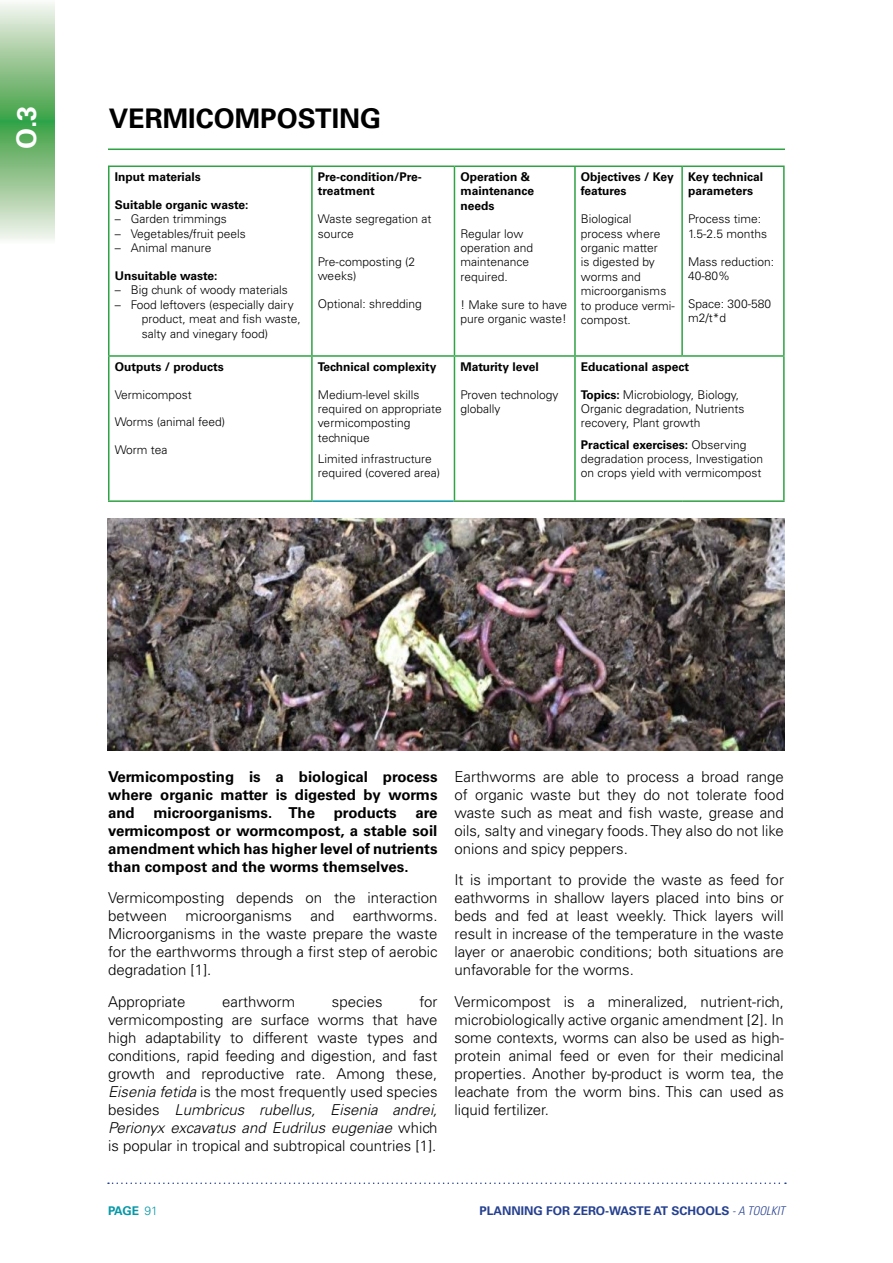
<style>
.page{position:relative;width:893px;height:1263px;background:#fff}
.page>*{position:absolute;margin:0;border:0;box-sizing:border-box;transform-origin:0 0}
.t1{font:700 27px "Univers LT Std";color:#000}
.t2{font:700 27px "Univers LT Std";color:#fff}
.t3{font:300 15px/18px "Univers LT Std";color:#000;text-align:justify}
.t4{font:700 15px/18px "Univers LT Std";color:#000;text-align:justify}
.t5{font:300 12px/14.4px "Univers LT Std";color:#000}
.t6{font:700 12px/14.4px "Univers LT Std";color:#000}
.t7{font:700 12px "Univers LT Std";color:#25408f}
.t8{font:700 12px "Univers LT Std";color:#0698a7}
.s1{font-weight:700}
.s2{font-style:italic}
.s3{font-weight:300}
.s4{font-weight:300;font-style:italic;font-stretch:condensed}
</style>
<div class="page">
<svg style="left:108px;top:1182px;width:678px;height:2px"></svg>
<svg style="left:1px;top:3px;width:54px;height:237px;background:#99c897"></svg>
<hr style="left:313px;top:500px;width:141px;height:2px;background:#0698a7">
<hr style="left:312px;top:165px;width:142px;height:2px;background:#2da343">
<hr style="left:682px;top:165px;width:103px;height:2px;background:#2da343">
<hr style="left:783px;top:167px;width:2px;height:188px;background:#2da343">
<hr style="left:108px;top:355px;width:204px;height:2px;background:#2da343">
<hr style="left:312px;top:355px;width:142px;height:2px;background:#2da343">
<hr style="left:454px;top:355px;width:121px;height:2px;background:#2da343">
<hr style="left:575px;top:355px;width:107px;height:2px;background:#2da343">
<hr style="left:682px;top:355px;width:103px;height:2px;background:#2da343">
<hr style="left:108px;top:165px;width:204px;height:2px;background:#2da343">
<hr style="left:108px;top:167px;width:2px;height:188px;background:#2da343">
<hr style="left:311px;top:167px;width:2px;height:188px;background:#2da343">
<hr style="left:108px;top:357px;width:2px;height:143px;background:#2da343">
<hr style="left:311px;top:357px;width:2px;height:143px;background:#2da343">
<hr style="left:108px;top:500px;width:205px;height:2px;background:#2da343">
<hr style="left:454px;top:165px;width:121px;height:2px;background:#2da343">
<hr style="left:454px;top:167px;width:1px;height:188px;background:#2da343">
<hr style="left:454px;top:357px;width:1px;height:143px;background:#2da343">
<hr style="left:454px;top:500px;width:121px;height:2px;background:#2da343">
<hr style="left:575px;top:165px;width:107px;height:2px;background:#2da343">
<hr style="left:574px;top:167px;width:2px;height:188px;background:#2da343">
<hr style="left:681px;top:167px;width:2px;height:188px;background:#2da343">
<hr style="left:574px;top:357px;width:2px;height:143px;background:#2da343">
<hr style="left:783px;top:357px;width:2px;height:143px;background:#2da343">
<hr style="left:575px;top:500px;width:107px;height:2px;background:#2da343">
<hr style="left:682px;top:500px;width:103px;height:2px;background:#2da343">
<img style="left:107px;top:518px;width:678px;height:233px">
<hr style="left:108px;top:148px;width:677px;height:2px;background:#2da343">
<h1 class="t2" style="left:11px;top:149px;width:44px;rotate:-90deg">O.3</h1>
<h1 class="t1" style="left:109px;top:102px;width:274px">VERMICOMPOSTING</h1>
<p class="t6" style="left:115px;top:170px;width:87px">Input materials</p>
<p class="t6" style="left:115px;top:198px;width:135px">Suitable organic waste:</p>
<p class="t5" style="left:115px;top:212px;width:114px">– Garden trimmings</p>
<p class="t5" style="left:115px;top:226px;width:133px">– Vegetables/fruit peels</p>
<p class="t5" style="left:115px;top:241px;width:98px">– Animal manure</p>
<p class="t6" style="left:115px;top:269px;width:104px">Unsuitable waste:</p>
<p class="t5" style="left:115px;top:283px;width:175px">– Big chunk of woody materials</p>
<p class="t5" style="left:142px;top:297px;width:161px;text-indent:-27px">– Food leftovers (especially dairy product, meat and fish waste, salty and vinegary food)</p>
<p class="t6" style="left:115px;top:359px;width:111px">Outputs / products</p>
<p class="t5" style="left:115px;top:387px;width:79px">Vermicompost</p>
<p class="t5" style="left:115px;top:415px;width:112px">Worms (animal feed)</p>
<p class="t5" style="left:115px;top:443px;width:54px">Worm tea</p>
<p class="t6" style="left:318px;top:170px;width:105px">Pre-condition/Pre&shy;treatment</p>
<p class="t5" style="left:318px;top:212px;width:115px">Waste segregation at source</p>
<p class="t5" style="left:318px;top:254px;width:99px">Pre-composting (2 weeks)</p>
<p class="t5" style="left:318px;top:296px;width:106px">Optional: shredding</p>
<p class="t6" style="left:318px;top:359px;width:120px">Technical complexity</p>
<p class="t5" style="left:318px;top:387px;width:126px">Medium-level skills required on appropriate vermicomposting technique</p>
<p class="t5" style="left:318px;top:451px;width:124px">Limited infrastructure required (covered area)</p>
<p class="t6" style="left:460px;top:170px;width:75px">Operation &amp; maintenance needs</p>
<p class="t5" style="left:460px;top:226px;width:74px">Regular low operation and maintenance required.</p>
<p class="t5" style="left:460px;top:297px;width:108px">! Make sure to have pure organic waste!</p>
<p class="t6" style="left:460px;top:359px;width:80px">Maturity level</p>
<p class="t5" style="left:460px;top:387px;width:100px">Proven technology globally</p>
<p class="t6" style="left:581px;top:170px;width:94px">Objectives / Key features</p>
<p class="t5" style="left:581px;top:212px;width:95px">Biological process where organic matter<br>is digested by worms and microorganisms to produce vermi&shy;compost.</p>
<p class="t6" style="left:688px;top:170px;width:77px">Key technical parameters</p>
<p class="t5" style="left:688px;top:212px;width:81px">Process time:<br>1.5-2.5 months</p>
<p class="t5" style="left:688px;top:254px;width:88px">Mass reduction:<br>40-80%</p>
<p class="t5" style="left:688px;top:296px;width:84px">Space: 300-580 m2/t*d</p>
<p class="t6" style="left:581px;top:359px;width:110px">Educational aspect</p>
<p class="t5" style="left:581px;top:387px;width:165px"><span class="s1">Topics:</span> Microbiology, Biology,<br>Organic degradation, Nutrients recovery, Plant growth</p>
<p class="t5" style="left:581px;top:437px;width:184px"><span class="s1">Practical exercises:</span> Observing degradation process, Investigation on crops yield with vermicompost</p>
<p class="t4" style="left:108px;top:768px;width:331px">Vermicomposting is a biological process where organic matter is digested by worms and microorganisms. The products are vermicompost or wormcompost, a stable soil amendment which has higher level of nutrients than compost and the worms themselves.</p>
<p class="t3" style="left:108px;top:889px;width:331px">Vermicomposting depends on the interaction between microorganisms and earthworms.<br>Microorganisms in the waste prepare the waste for the earthworms through a first step of aerobic degradation [1].</p>
<p class="t3" style="left:108px;top:992px;width:79px">Appropriate</p>
<p class="t3" style="left:222px;top:992px;width:75px">earthworm</p>
<p class="t3" style="left:332px;top:992px;width:52px">species</p>
<p class="t3" style="left:108px;top:992px;width:331px;text-indent:311px">for vermicomposting are surface worms that have high adaptability to different waste types and conditions, rapid feeding and digestion, and fast growth and reproductive rate. Among these, <span class="s2">Eisenia fetida</span> is the most frequently used species besides <span class="s2">Lumbricus rubellus, Eisenia andrei, Perionyx excavatus and Eudrilus eugeniae</span> which is popular in tropical and subtropical countries [1].</p>
<p class="t3" style="left:454px;top:767px;width:331px">Earthworms are able to process a broad range of organic waste but they do not tolerate food waste such as meat and fish waste, grease and oils, salty and vinegary foods. They also do not like onions and spicy peppers.</p>
<p class="t3" style="left:454px;top:871px;width:331px">It is important to provide the waste as feed for eathworms in shallow layers placed into bins or beds and fed at least weekly. Thick layers will result in increase of the temperature in the waste layer or anaerobic conditions; both situations are unfavorable for the worms.</p>
<p class="t3" style="left:454px;top:992px;width:331px">Vermicompost is a mineralized, nutrient-rich, microbiologically active organic amendment [2]. In some contexts, worms can also be used as high&shy;protein animal feed or even for their medicinal properties. Another by-product is worm tea, the leachate from the worm bins. This can used as liquid fertilizer.</p>
<p class="t8" style="left:108px;top:1204px;width:51px">PAGE <span class="s3">91</span></p>
<p class="t7" style="left:479px;top:1204px;width:307px">PLANNING FOR ZERO-WASTE AT SCHOOLS <span class="s4">- A TOOLKIT</span></p>
</div>
